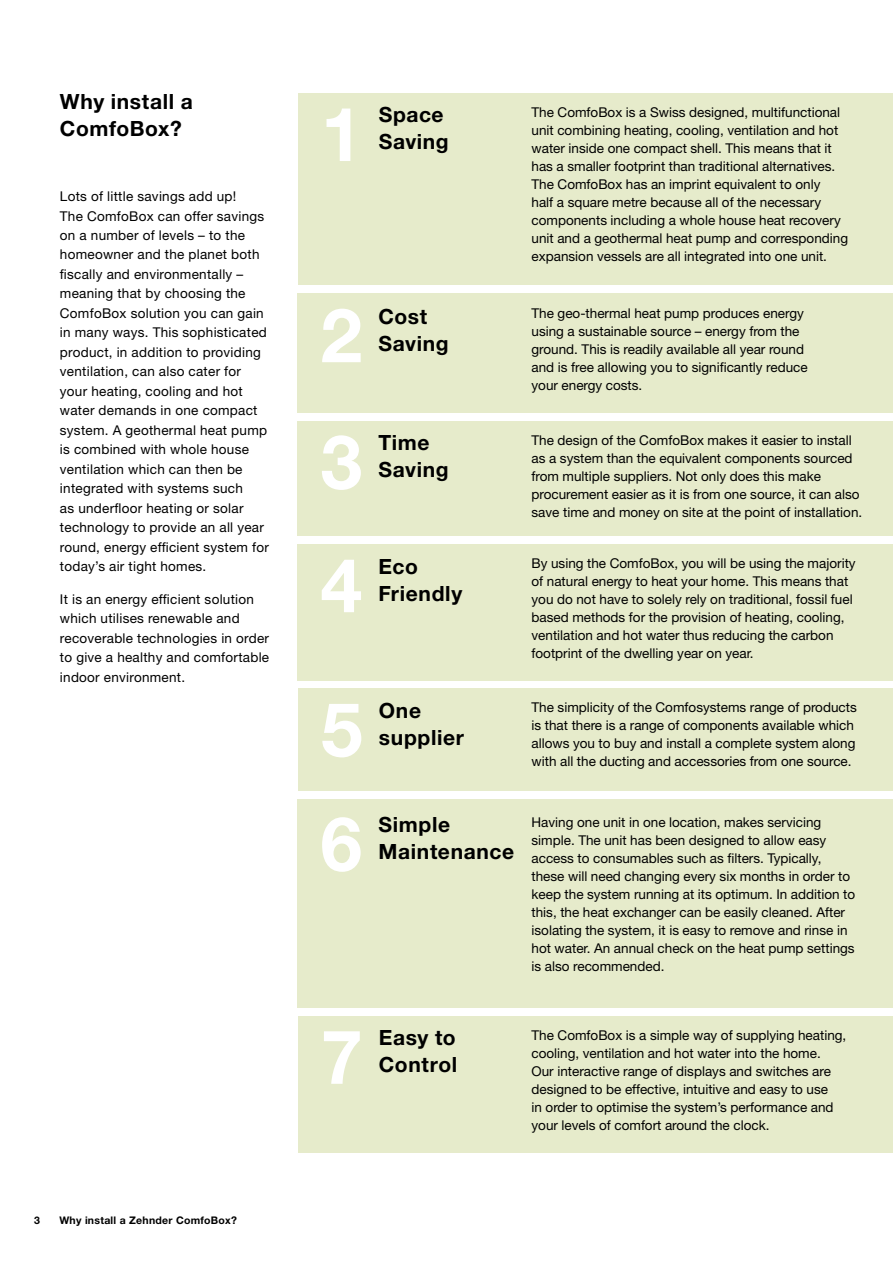
<style>
.page{position:relative;width:893px;height:1263px;background:#fff}
.page>*{position:absolute;margin:0;border:0;box-sizing:border-box;transform-origin:0 0}
.t1{font:700 75px/124.9px "Helvetica Neue LT Std";color:#fff;text-align:justify}
.t2{font:700 21px/27px "Helvetica Neue LT Std";letter-spacing:.03em;color:#000}
.t3{font:13.5px/18px "Helvetica Neue LT Std";color:#000}
.t4{font:13.5px/19.5px "Helvetica Neue LT Std";letter-spacing:.02em;color:#000}
.t5{font:700 10.5px "Helvetica Neue LT Std";letter-spacing:.025em;color:#000}
</style>
<div class="page">
<div style="left:298px;top:1016px;width:595px;height:136px;background:#e6ebcb"></div>
<div style="left:298px;top:689px;width:595px;height:102px;background:#e6ebcb"></div>
<div style="left:298px;top:94px;width:595px;height:191px;background:#e6ebcb"></div>
<div style="left:298px;top:293px;width:595px;height:119px;background:#e6ebcb"></div>
<div style="left:298px;top:421px;width:595px;height:115px;background:#e6ebcb"></div>
<div style="left:298px;top:544px;width:595px;height:136px;background:#e6ebcb"></div>
<div style="left:298px;top:799px;width:595px;height:209px;background:#e6ebcb"></div>
<h2 class="t2" style="left:60px;top:87px;width:134px">Why install a<br>ComfoBox?</h2>
<p class="t4" style="left:60px;top:186px;width:211px">Lots of little savings add up!<br>The ComfoBox can offer savings on a number of levels – to the homeowner and the planet both fiscally and environmentally – meaning that by choosing the<br>ComfoBox solution you can gain in many ways. This sophisticated product, in addition to providing ventilation, can also cater for your heating, cooling and hot water demands in one compact system. A geothermal heat pump is combined with whole house ventilation which can then be integrated with systems such<br>as underfloor heating or solar technology to provide an all year round, energy efficient system for today’s air tight homes.</p>
<p class="t4" style="left:60px;top:589px;width:211px">It is an energy efficient solution which utilises renewable and recoverable technologies in order to give a healthy and comfortable indoor environment.</p>
<p class="t5" style="left:34px;top:1214px;width:7px">3</p>
<p class="t5" style="left:59px;top:1214px;width:179px">Why install a Zehnder ComfoBox?</p>
<h1 class="t1" style="left:321px;top:70px;width:43px">1</h1>
<h2 class="t2" style="left:379px;top:101px;width:71px">Space<br>Saving</h2>
<h1 class="t1" style="left:321px;top:271px;width:43px">2<br>3<br>4</h1>
<h2 class="t2" style="left:378px;top:302px;width:72px">Cost<br>Saving</h2>
<h2 class="t2" style="left:378px;top:429px;width:72px">Time<br>Saving</h2>
<h2 class="t2" style="left:378px;top:552px;width:85px">Eco<br>Friendly</h2>
<h1 class="t1" style="left:321px;top:665px;width:43px">5</h1>
<h2 class="t2" style="left:379px;top:696px;width:87px">One supplier</h2>
<p class="t3" style="left:531px;top:103px;width:318px">The ComfoBox is a Swiss designed, multifunctional unit combining heating, cooling, ventilation and hot water inside one compact shell. This means that it has a smaller footprint than traditional alternatives.<br>The ComfoBox has an imprint equivalent to only<br>half a square metre because all of the necessary components including a whole house heat recovery unit and a geothermal heat pump and corresponding expansion vessels are all integrated into one unit.</p>
<p class="t3" style="left:531px;top:304px;width:278px">The geo-thermal heat pump produces energy using a sustainable source – energy from the ground. This is readily available all year round and is free allowing you to significantly reduce your energy costs.</p>
<p class="t3" style="left:531px;top:431px;width:332px">The design of the ComfoBox makes it easier to install as a system than the equivalent components sourced from multiple suppliers. Not only does this make procurement easier as it is from one source, it can also save time and money on site at the point of installation.</p>
<p class="t3" style="left:531px;top:554px;width:326px">By using the ComfoBox, you will be using the majority of natural energy to heat your home. This means that you do not have to solely rely on traditional, fossil fuel based methods for the provision of heating, cooling, ventilation and hot water thus reducing the carbon footprint of the dwelling year on year.</p>
<p class="t3" style="left:531px;top:698px;width:327px">The simplicity of the Comfosystems range of products is that there is a range of components available which allows you to buy and install a complete system along with all the ducting and accessories from one source.</p>
<h1 class="t1" style="left:321px;top:780px;width:43px">6</h1>
<h2 class="t2" style="left:378px;top:811px;width:137px">Simple<br>Maintenance</h2>
<p class="t3" style="left:531px;top:813px;width:325px">Having one unit in one location, makes servicing simple. The unit has been designed to allow easy access to consumables such as filters. Typically, these will need changing every six months in order to keep the system running at its optimum. In addition to this, the heat exchanger can be easily cleaned. After isolating the system, it is easy to remove and rinse in hot water. An annual check on the heat pump settings is also recommended.</p>
<h1 class="t1" style="left:321px;top:993px;width:43px">7</h1>
<h2 class="t2" style="left:379px;top:1024px;width:80px">Easy to<br>Control</h2>
<p class="t3" style="left:531px;top:1026px;width:316px">The ComfoBox is a simple way of supplying heating, cooling, ventilation and hot water into the home.<br>Our interactive range of displays and switches are designed to be effective, intuitive and easy to use<br>in order to optimise the system’s performance and your levels of comfort around the clock.</p>
</div>
